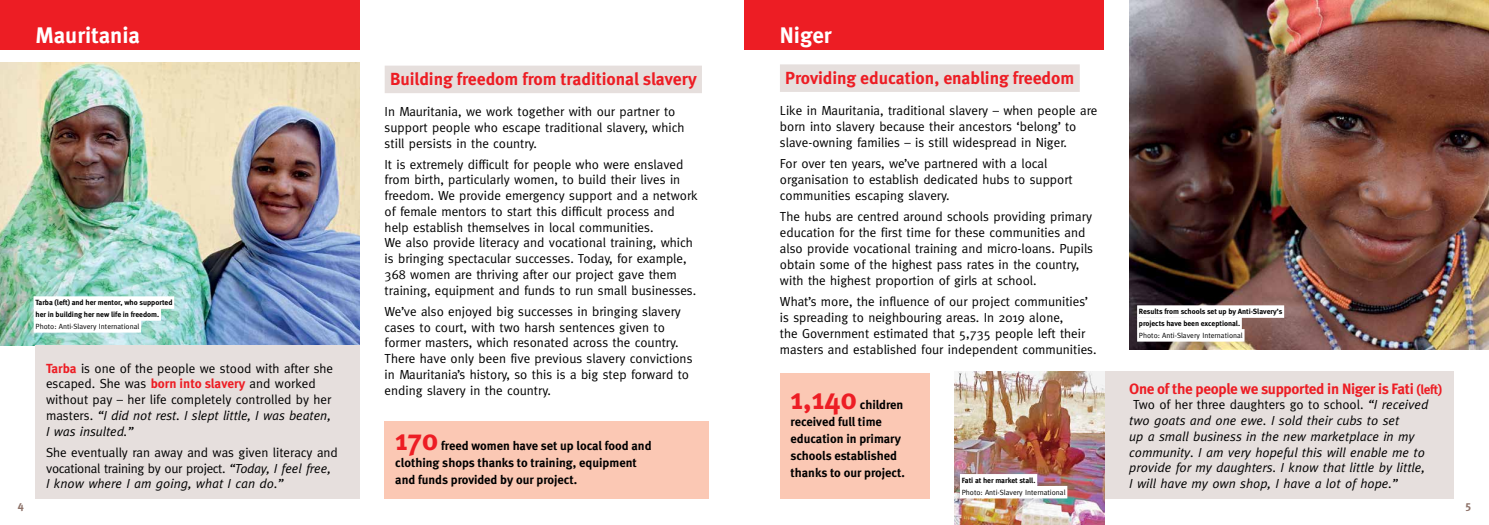
<style>
.page{position:relative;width:1489px;height:525px;background:#fff}
.page>*{position:absolute;margin:0;border:0;box-sizing:border-box;transform-origin:0 0}
.t1{font:700 30px "Meta";letter-spacing:-.005em;color:#ed1d24}
.t2{font:700 22.5px "Meta";color:#fff}
.t3{font:700 17.5px "Meta";color:#ed1d24}
.t4{font:700 15px "Meta";letter-spacing:-.02em;color:#ed1d24}
.t5{font:13.12px/15.8px "Meta";color:#000}
.t6{font:italic 13.12px/15.8px "Meta";color:#000}
.t7{font:700 12.5px/16.9px "Meta";color:#000}
.t8{font:700 11.25px "Meta";color:#8e736a}
.t9{font:700 7.5px/11.9px "Meta";color:#000}
.t10{font:7.5px "Meta";color:#000}
.s1{font-weight:700;color:#ed1d24}
.s2{font-style:italic}
.s3{font-size:13.12px}
.s4{font-style:normal}
</style>
<div class="page">
<img style="left:0;top:62px;width:360px;height:283px">
<div style="left:0;top:0;width:360px;height:50px;background:#ed1d24"></div>
<div style="left:744px;top:0;width:360px;height:50px;background:#ed1d24"></div>
<div style="left:384px;top:66px;width:318px;height:27px;background:#e6dfdd"></div>
<div style="left:780px;top:64px;width:299px;height:28px;background:#e6dfdd"></div>
<div style="left:1104px;top:371px;width:349px;height:127px;background:#e6dfdd"></div>
<div style="left:35px;top:345px;width:325px;height:154px;background:#e6dfdd"></div>
<img style="left:1129px;top:0;width:359px;height:349px">
<img style="left:954px;top:371px;width:150px;height:153px">
<div style="left:34px;top:296px;width:140px;height:13px;background:#fff"></div>
<div style="left:34px;top:308px;width:127px;height:12px;background:#fff"></div>
<div style="left:34px;top:320px;width:107px;height:12px;background:#fff"></div>
<div style="left:959px;top:474px;width:78px;height:12px;background:#fff"></div>
<div style="left:959px;top:485px;width:108px;height:13px;background:#fff"></div>
<div style="left:1137px;top:305px;width:146px;height:12px;background:#fff"></div>
<div style="left:1137px;top:317px;width:104px;height:12px;background:#fff"></div>
<div style="left:1137px;top:329px;width:107px;height:12px;background:#fff"></div>
<div style="left:780px;top:372px;width:149px;height:126px;background:#fbc8b4"></div>
<div style="left:384px;top:421px;width:325px;height:77px;background:#fbc8b4"></div>
<h2 class="t2" style="left:35px;top:21px;width:106px">Mauritania</h2>
<h2 class="t2" style="left:780px;top:21px;width:53px">Niger</h2>
<p class="t9" style="left:35px;top:296px;width:138px">Tarba (left) and her mentor, who supported her in building her new life in freedom.</p>
<p class="t10" style="left:35px;top:322px;width:105px">Photo: Anti-Slavery International</p>
<p class="t5" style="left:46px;top:360px;width:288px"><span class="s1">Tarba</span> is one of the people we stood with after she escaped. She was <span class="s1">born into slavery</span> and worked without pay – her life completely controlled by her masters. <span class="s2">“I did not rest. I slept little, I was beaten, I was insulted.”</span></p>
<p class="t5" style="left:46px;top:444px;width:293px">She eventually ran away and was given literacy and vocational training by our project. <span class="s2">“Today, I feel free,<br>I know where I am going, what I can do.”</span></p>
<h3 class="t3" style="left:390px;top:69px;width:308px">Building freedom from traditional slavery</h3>
<h3 class="t3" style="left:785px;top:67px;width:291px">Providing education, enabling freedom</h3>
<p class="t5" style="left:384px;top:103px;width:301px">In Mauritania, we work together with our partner to support people who escape traditional slavery, which still persists in the country.</p>
<p class="t5" style="left:384px;top:156px;width:315px">It is extremely difficult for people who were enslaved from birth, particularly women, to build their lives in freedom. We provide emergency support and a network of female mentors to start this difficult process and help establish themselves in local communities.<br>We also provide literacy and vocational training, which is bringing spectacular successes. Today, for example, 368 women are thriving after our project gave them training, equipment and funds to run small businesses.</p>
<p class="t5" style="left:384px;top:303px;width:309px">We’ve also enjoyed big successes in bringing slavery cases to court, with two harsh sentences given to former masters, which resonated across the country.<br>There have only been five previous slavery convictions in Mauritania’s history, so this is a big step forward to ending slavery in the country.</p>
<h1 class="t1" style="left:395px;top:421px;width:45px">170</h1>
<p class="t7" style="left:395px;top:437px;width:258px;text-indent:46px">freed women have set up local food and clothing shops thanks to training, equipment and funds provided by our project.</p>
<p class="t5" style="left:780px;top:102px;width:319px">Like in Mauritania, traditional slavery – when people are born into slavery because their ancestors ‘belong’ to slave-owning families – is still widespread in Niger.</p>
<p class="t5" style="left:780px;top:155px;width:294px">For over ten years, we’ve partnered with a local organisation to establish dedicated hubs to support communities escaping slavery.</p>
<p class="t5" style="left:780px;top:208px;width:315px">The hubs are centred around schools providing primary education for the first time for these communities and also provide vocational training and micro-loans. Pupils obtain some of the highest pass rates in the country, with the highest proportion of girls at school.</p>
<p class="t5" style="left:780px;top:293px;width:318px">What’s more, the influence of our project communities’ is spreading to neighbouring areas. In 2019 alone,<br>the Government estimated that 5,735 people left their masters and established four independent communities.</p>
<h1 class="t1" style="left:790px;top:380px;width:68px">1,140</h1>
<p class="t7" style="left:790px;top:396px;width:116px;text-indent:69px">children received full time education in primary schools established thanks to our project.</p>
<p class="t9" style="left:961px;top:474px;width:75px">Fati at her market stall.</p>
<p class="t10" style="left:961px;top:487px;width:105px">Photo: Anti-Slavery International</p>
<p class="t9" style="left:1138px;top:305px;width:145px">Results from schools set up by Anti-Slavery’s projects have been exceptional.</p>
<p class="t10" style="left:1138px;top:331px;width:105px">Photo: Anti-Slavery International</p>
<p class="t4" style="left:1129px;top:379px;width:314px">One of the people we supported in Niger is Fati <span class="s3">(left)</span></p>
<p class="t6" style="left:1129px;top:396px;width:301px;text-indent:4px"><span class="s4">Two of her three daughters go to school.</span> “I received two goats and one ewe. I sold their cubs to set<br>up a small business in the new marketplace in my community. I am very hopeful this will enable me to provide for my daughters. I know that little by little, I will have my own shop, I have a lot of hope.”</p>
<p class="t8" style="left:18px;top:498px;width:7px">4</p>
<p class="t8" style="left:1465px;top:498px;width:7px">5</p>
</div>
